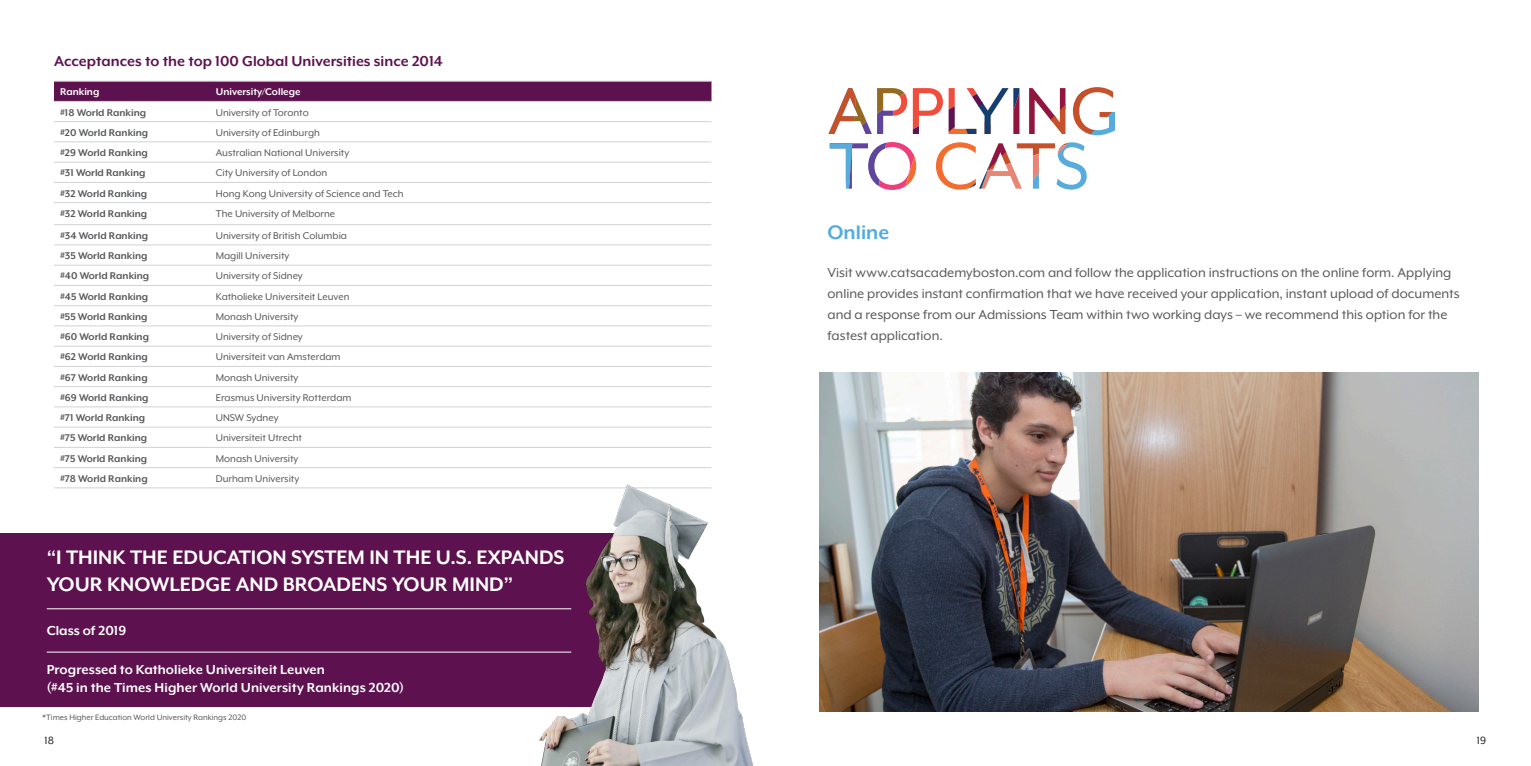
<style>
.page{position:relative;width:1531px;height:766px;background:#fff}
.page>*{position:absolute;margin:0;border:0;box-sizing:border-box;transform-origin:0 0}
._03a_Testimonial_Lef{font:700 22.5px/27px "Mr Eaves XL Mod OT";color:#fff}
._07_Sub_Heads_Blue{font:700 22.5px "Mr Eaves XL Mod OT";color:#53ace0}
.t1{font:700 16.5px "Mr Eaves XL Mod OT";color:#5d124f}
._04_Body_Copy{font:15px/21px "Mr Eaves XL Mod OT";color:#57585a}
._03c_Testimonial{font:700 15px/18px "Mr Eaves XL Mod OT";letter-spacing:.005em;color:#fff}
._03b_Testimonial_Lef{font:700 15px "Mr Eaves XL Mod OT";color:#fff}
.t2{font:12px "Mr Eaves XL Mod OT";color:#231f20}
.t3{font:11.25px "Mr Eaves XL Mod OT";color:#57585a}
.t4{font:700 11.25px "Mr Eaves XL Mod OT";color:#57585a}
.t5{font:700 11.25px "Mr Eaves XL Mod OT";color:#fff}
.t6{font:9px "Mr Eaves XL Mod OT";color:#57585a}
</style>
<div class="page">
<div style="left:54px;top:82px;width:657px;height:19px;background:#5d124f"></div>
<hr style="left:54px;top:81px;width:156px;height:1px;background:#d1d2d4">
<hr style="left:210px;top:81px;width:501px;height:1px;background:#d1d2d4">
<hr style="left:54px;top:101px;width:156px;height:1px;background:#d1d2d4">
<hr style="left:210px;top:101px;width:501px;height:1px;background:#d1d2d4">
<hr style="left:54px;top:121px;width:156px;height:1px;background:#d1d2d4">
<hr style="left:210px;top:121px;width:501px;height:1px;background:#d1d2d4">
<hr style="left:54px;top:141px;width:156px;height:1px;background:#d1d2d4">
<hr style="left:210px;top:141px;width:501px;height:1px;background:#d1d2d4">
<hr style="left:54px;top:162px;width:156px;height:1px;background:#d1d2d4">
<hr style="left:210px;top:162px;width:501px;height:1px;background:#d1d2d4">
<hr style="left:54px;top:182px;width:156px;height:1px;background:#d1d2d4">
<hr style="left:210px;top:182px;width:501px;height:1px;background:#d1d2d4">
<hr style="left:54px;top:202px;width:156px;height:1px;background:#d1d2d4">
<hr style="left:210px;top:202px;width:501px;height:1px;background:#d1d2d4">
<hr style="left:54px;top:224px;width:156px;height:1px;background:#d1d2d4">
<hr style="left:210px;top:224px;width:501px;height:1px;background:#d1d2d4">
<hr style="left:54px;top:244px;width:156px;height:1px;background:#d1d2d4">
<hr style="left:210px;top:244px;width:501px;height:1px;background:#d1d2d4">
<hr style="left:54px;top:265px;width:156px;height:1px;background:#d1d2d4">
<hr style="left:210px;top:265px;width:501px;height:1px;background:#d1d2d4">
<hr style="left:54px;top:285px;width:156px;height:1px;background:#d1d2d4">
<hr style="left:210px;top:285px;width:501px;height:1px;background:#d1d2d4">
<hr style="left:54px;top:305px;width:156px;height:1px;background:#d1d2d4">
<hr style="left:210px;top:305px;width:501px;height:1px;background:#d1d2d4">
<hr style="left:54px;top:325px;width:156px;height:1px;background:#d1d2d4">
<hr style="left:210px;top:325px;width:501px;height:1px;background:#d1d2d4">
<hr style="left:54px;top:345px;width:156px;height:1px;background:#d1d2d4">
<hr style="left:210px;top:345px;width:501px;height:1px;background:#d1d2d4">
<hr style="left:54px;top:366px;width:156px;height:1px;background:#d1d2d4">
<hr style="left:210px;top:366px;width:501px;height:1px;background:#d1d2d4">
<hr style="left:54px;top:386px;width:156px;height:1px;background:#d1d2d4">
<hr style="left:210px;top:386px;width:501px;height:1px;background:#d1d2d4">
<hr style="left:54px;top:406px;width:156px;height:1px;background:#d1d2d4">
<hr style="left:210px;top:406px;width:501px;height:1px;background:#d1d2d4">
<hr style="left:54px;top:426px;width:156px;height:1px;background:#d1d2d4">
<hr style="left:210px;top:426px;width:501px;height:1px;background:#d1d2d4">
<hr style="left:54px;top:447px;width:156px;height:1px;background:#d1d2d4">
<hr style="left:210px;top:447px;width:501px;height:1px;background:#d1d2d4">
<hr style="left:54px;top:467px;width:156px;height:1px;background:#d1d2d4">
<hr style="left:210px;top:467px;width:501px;height:1px;background:#d1d2d4">
<hr style="left:54px;top:487px;width:156px;height:1px;background:#d1d2d4">
<hr style="left:210px;top:487px;width:501px;height:1px;background:#d1d2d4">
<div style="left:0;top:533px;width:673px;height:174px;background:#5d124f"></div>
<hr style="left:47px;top:608px;width:524px;height:1px;background:#fff">
<hr style="left:47px;top:651px;width:524px;height:1px;background:#fff">
<img style="left:491px;top:484px;width:262px;height:281px">
<img style="left:819px;top:372px;width:659px;height:339px">
<svg style="left:828px;top:87px;width:287px;height:48px"></svg>
<svg style="left:830px;top:142px;width:257px;height:48px"></svg>
<p class="t1" style="left:54px;top:52px;width:390px">Acceptances to the top 100 Global Universities since 2014</p>
<p class="t5" style="left:60px;top:86px;width:41px">Ranking</p>
<p class="t5" style="left:216px;top:86px;width:86px">University/College</p>
<p class="t4" style="left:60px;top:106px;width:88px">#18 World Ranking</p>
<p class="t3" style="left:216px;top:106px;width:94px">University of Toronto</p>
<p class="t4" style="left:60px;top:126px;width:90px">#20 World Ranking</p>
<p class="t3" style="left:216px;top:126px;width:106px">University of Edinburgh</p>
<p class="t4" style="left:60px;top:146px;width:89px">#29 World Ranking</p>
<p class="t3" style="left:216px;top:146px;width:135px">Australian National University</p>
<p class="t4" style="left:60px;top:166px;width:87px">#31 World Ranking</p>
<p class="t3" style="left:216px;top:167px;width:113px">City University of London</p>
<p class="t4" style="left:60px;top:187px;width:89px">#32 World Ranking</p>
<p class="t3" style="left:216px;top:187px;width:189px">Hong Kong University of Science and Tech</p>
<p class="t4" style="left:60px;top:207px;width:89px">#32 World Ranking</p>
<p class="t3" style="left:216px;top:207px;width:121px">The University of Melborne</p>
<p class="t4" style="left:60px;top:229px;width:90px">#34 World Ranking</p>
<p class="t3" style="left:216px;top:229px;width:133px">University of British Columbia</p>
<p class="t4" style="left:60px;top:249px;width:89px">#35 World Ranking</p>
<p class="t3" style="left:216px;top:249px;width:75px">Magill University</p>
<p class="t4" style="left:60px;top:269px;width:91px">#40 World Ranking</p>
<p class="t3" style="left:216px;top:270px;width:88px">University of Sidney</p>
<p class="t4" style="left:60px;top:290px;width:90px">#45 World Ranking</p>
<p class="t3" style="left:216px;top:290px;width:135px">Katholieke Universiteit Leuven</p>
<p class="t4" style="left:60px;top:310px;width:89px">#55 World Ranking</p>
<p class="t3" style="left:216px;top:310px;width:84px">Monash University</p>
<p class="t4" style="left:60px;top:330px;width:90px">#60 World Ranking</p>
<p class="t3" style="left:216px;top:330px;width:88px">University of Sidney</p>
<p class="t4" style="left:60px;top:350px;width:89px">#62 World Ranking</p>
<p class="t3" style="left:216px;top:350px;width:126px">Universiteit van Amsterdam</p>
<p class="t4" style="left:60px;top:371px;width:89px">#67 World Ranking</p>
<p class="t3" style="left:216px;top:371px;width:84px">Monash University</p>
<p class="t4" style="left:60px;top:391px;width:90px">#69 World Ranking</p>
<p class="t3" style="left:216px;top:391px;width:137px">Erasmus University Rotterdam</p>
<p class="t4" style="left:60px;top:411px;width:87px">#71 World Ranking</p>
<p class="t3" style="left:216px;top:411px;width:64px">UNSW Sydney</p>
<p class="t4" style="left:60px;top:431px;width:89px">#75 World Ranking</p>
<p class="t3" style="left:216px;top:431px;width:88px">Universiteit Utrecht</p>
<p class="t4" style="left:60px;top:451px;width:89px">#75 World Ranking</p>
<p class="t3" style="left:216px;top:452px;width:84px">Monash University</p>
<p class="t4" style="left:60px;top:472px;width:89px">#78 World Ranking</p>
<p class="t3" style="left:216px;top:472px;width:85px">Durham University</p>
<p class="_03a_Testimonial_Lef" style="left:47px;top:543px;width:519px">“I THINK THE EDUCATION SYSTEM IN THE U.S. EXPANDS<br>YOUR KNOWLEDGE AND BROADENS YOUR MIND”</p>
<p class="_03b_Testimonial_Lef" style="left:47px;top:621px;width:81px">Class of 2019</p>
<p class="_03c_Testimonial" style="left:47px;top:660px;width:359px">Progressed to Katholieke Universiteit Leuven<br>(#45 in the Times Higher World University Rankings 2020)</p>
<p class="t6" style="left:43px;top:711px;width:205px">*Times Higher Education World University Rankings 2020</p>
<p class="_07_Sub_Heads_Blue" style="left:827px;top:220px;width:63px">Online</p>
<p class="_04_Body_Copy" style="left:827px;top:262px;width:634px">Visit www.catsacademyboston.com and follow the application instructions on the online form. Applying online provides instant confirmation that we have received your application, instant upload of documents and a response from our Admissions Team within two working days – we recommend this option for the fastest application.</p>
<p class="t2" style="left:45px;top:733px;width:11px">18</p>
<p class="t2" style="left:1477px;top:734px;width:11px">19</p>
</div>
